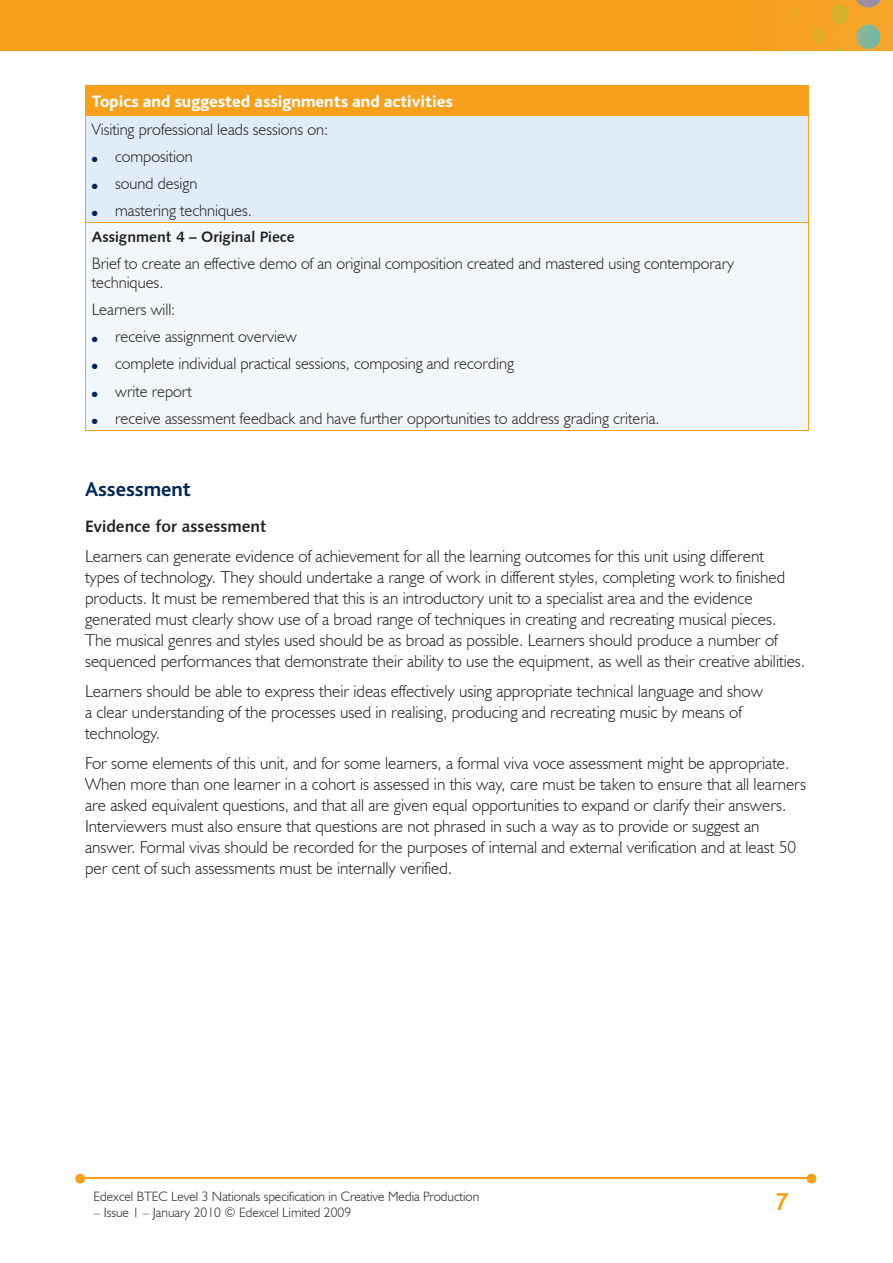
<style>
.page{position:relative;width:893px;height:1263px;background:#fff}
.page>*{position:absolute;margin:0;border:0;box-sizing:border-box;transform-origin:0 0}
.t1{font:700 25.5px "Bliss";color:#f6a01b}
.t2{font:700 21px "Bliss";color:#002556}
.t3{font:300 17.25px/21px "Humanist 521 BT";color:#231f20}
.t4{font:800 17.25px "Bliss";color:#fff}
.t5{font:300 16.5px/27.3px "Humanist 521 BT";color:#231f20}
.t6{font:16.5px "Humanist 531 BT Bold A";color:#231f20}
.t7{font:15px "Humanist 531 BT Bold A";color:#231f20}
.t8{font:300 13.5px "Humanist 521 BT";color:#231f20}
.t9{font:7.5px "Zapf Dingbats";color:#002556}
</style>
<div class="page">
<img style="left:0;top:0;width:893px;height:51px">
<hr style="left:82px;top:1178px;width:728px;height:1px;background:#f6a01b">
<svg style="left:807px;top:1174px;width:9px;height:9px"></svg>
<svg style="left:75px;top:1174px;width:10px;height:9px"></svg>
<div style="left:85px;top:85px;width:723px;height:31px;background:#f6a01b"></div>
<div style="left:85px;top:116px;width:723px;height:107px;background:#e0edf8"></div>
<div style="left:85px;top:223px;width:723px;height:207px;background:#f2f7fb"></div>
<hr style="left:85px;top:115px;width:724px;height:1px;background:#f6a01b">
<svg style="left:808px;top:86px;width:1px;height:29px"></svg>
<hr style="left:85px;top:85px;width:724px;height:1px;background:#f6a01b">
<hr style="left:85px;top:116px;width:1px;height:106px;background:#f6a01b">
<hr style="left:808px;top:116px;width:1px;height:106px;background:#f6a01b">
<hr style="left:85px;top:430px;width:724px;height:1px;background:#f6a01b">
<hr style="left:85px;top:223px;width:1px;height:207px;background:#f6a01b">
<hr style="left:808px;top:223px;width:1px;height:207px;background:#f6a01b">
<hr style="left:85px;top:222px;width:724px;height:1px;background:#f6a01b">
<p class="t4" style="left:92px;top:93px;width:363px">Topics and suggested assignments and activities</p>
<p class="t5" style="left:115px;top:115px;width:215px;text-indent:-23px">Visiting professional leads sessions on: composition<br>sound design<br>mastering techniques.</p>
<p class="t9" style="left:92px;top:156px;width:7px">●</p>
<p class="t9" style="left:92px;top:183px;width:7px">●</p>
<p class="t9" style="left:92px;top:210px;width:7px">●</p>
<p class="t7" style="left:92px;top:227px;width:204px">Assignment 4 – Original Piece</p>
<p class="t5" style="left:92px;top:253px;width:644px;line-height:18.8px">Brief to create an effective demo of an original composition created and mastered using contemporary techniques.</p>
<p class="t5" style="left:115px;top:295px;width:546px;text-indent:-23px">Learners will:<br>receive assignment overview<br>complete individual practical sessions, composing and recording<br>write report<br>receive assessment feedback and have further opportunities to address grading criteria.</p>
<p class="t9" style="left:92px;top:336px;width:7px">●</p>
<p class="t9" style="left:92px;top:363px;width:7px">●</p>
<p class="t9" style="left:92px;top:390px;width:7px">●</p>
<p class="t9" style="left:92px;top:418px;width:7px">●</p>
<p class="t2" style="left:85px;top:478px;width:108px">Assessment</p>
<p class="t6" style="left:85px;top:516px;width:183px">Evidence for assessment</p>
<p class="t3" style="left:85px;top:545px;width:722px">Learners can generate evidence of achievement for all the learning outcomes for this unit using different<br>types of technology. They should undertake a range of work in different styles, completing work to finished products. It must be remembered that this is an introductory unit to a specialist area and the evidence generated must clearly show use of a broad range of techniques in creating and recreating musical pieces.<br>The musical genres and styles used should be as broad as possible. Learners should produce a number of sequenced performances that demonstrate their ability to use the equipment, as well as their creative abilities.</p>
<p class="t3" style="left:85px;top:680px;width:679px">Learners should be able to express their ideas effectively using appropriate technical language and show a clear understanding of the processes used in realising, producing and recreating music by means of technology.</p>
<p class="t3" style="left:85px;top:752px;width:722px">For some elements of this unit, and for some learners, a formal viva voce assessment might be appropriate.<br>When more than one learner in a cohort is assessed in this way, care must be taken to ensure that all learners are asked equivalent questions, and that all are given equal opportunities to expand or clarify their answers.<br>Interviewers must also ensure that questions are not phrased in such a way as to provide or suggest an answer. Formal vivas should be recorded for the purposes of internal and external verification and at least 50 per cent of such assessments must be internally verified.</p>
<p class="t8" style="left:94px;top:1188px;width:387px">Edexcel BTEC Level 3 Nationals specification in Creative Media Production</p>
<p class="t8" style="left:94px;top:1204px;width:259px">– Issue 1 – January 2010 © Edexcel Limited 2009</p>
<h1 class="t1" style="left:775px;top:1189px;width:15px">7</h1>
</div>
